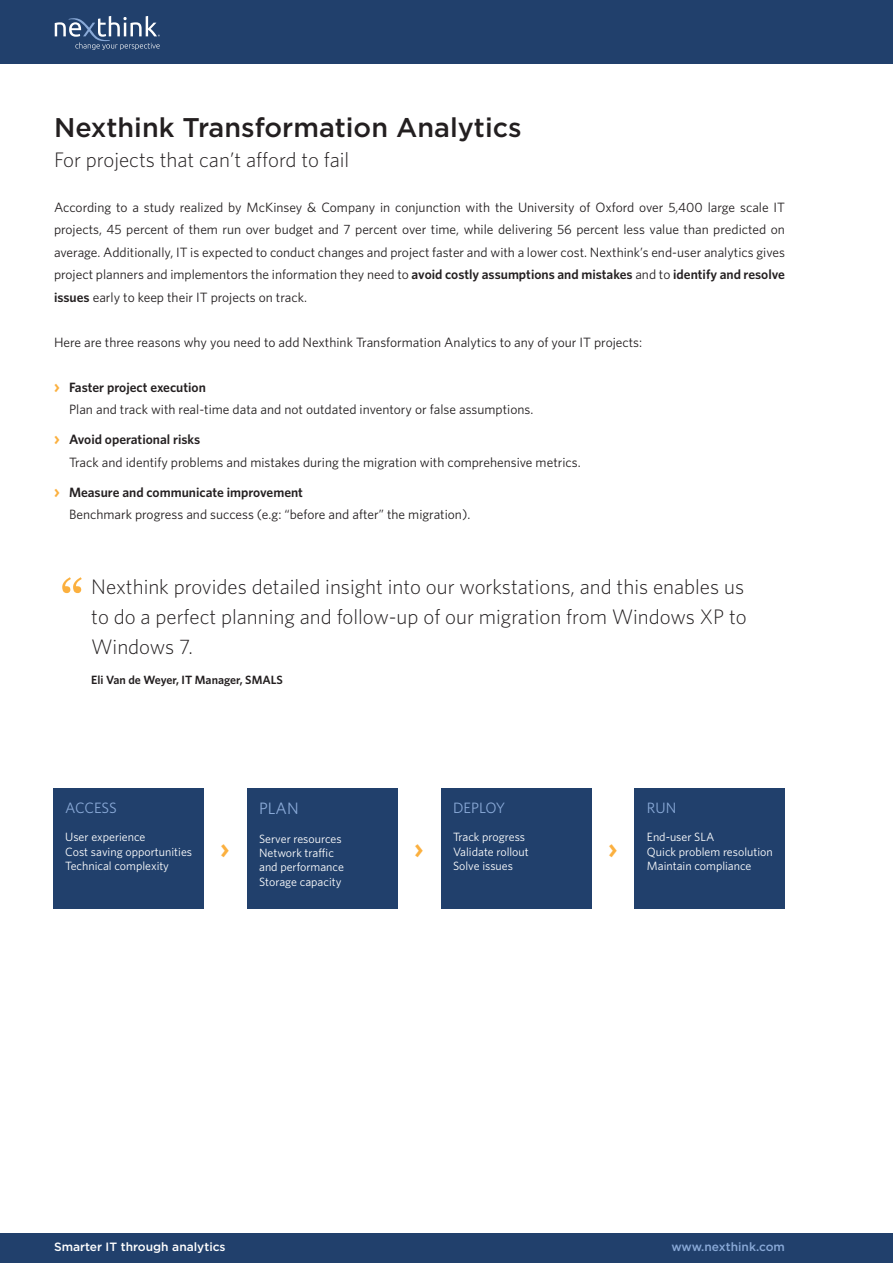
<style>
.page{position:relative;width:893px;height:1263px;background:#fff}
.page>*{position:absolute;margin:0;border:0;box-sizing:border-box;transform-origin:0 0}
.t1{font:60px "Georgia";color:#fbb03f}
.t2{font:500 27px "Gotham HTF";color:#231f20}
.t3{font:300 21px/30px "Whitney HTF";color:#231f20;text-align:justify}
.t4{font:900 21px "Meta Cond";color:#fbb03f}
.t5{font:16.5px "Whitney HTF";color:#89a9d7}
.t6{font:15px "Whitney HTF";color:#89a9d7}
.t7{font:13.5px/22.5px "Whitney HTF";color:#231f20}
.t8{font:12px "Whitney HTF";color:#fff}
.t9{font:600 12px "Whitney HTF";color:#231f20}
.t10{font:500 12px "Gotham HTF";color:#fff}
.t11{font:500 12px "Gotham HTF";color:#89a9d7}
.s1{font-weight:600}
.s2{font-family:"Meta Cond";font-weight:900;color:#fbb03f}
</style>
<div class="page">
<div style="left:0;top:1233px;width:893px;height:30px;background:#21406c"></div>
<div style="left:0;top:0;width:893px;height:63px;background:#21406c"></div>
<svg style="left:55px;top:16px;width:105px;height:34px"></svg>
<div style="left:53px;top:789px;width:150px;height:120px;background:#21406c"></div>
<div style="left:247px;top:789px;width:150px;height:120px;background:#21406c"></div>
<div style="left:441px;top:789px;width:150px;height:120px;background:#21406c"></div>
<div style="left:635px;top:789px;width:150px;height:120px;background:#21406c"></div>
<p class="t2" style="left:54px;top:112px;width:469px">Nexthink Transformation Analytics</p>
<p class="t3" style="left:54px;top:144px;width:297px">For projects that can’t afford to fail</p>
<p class="t7" style="left:54px;top:195px;width:732px;text-align:justify">According to a study realized by McKinsey &amp; Company in conjunction with the University of Oxford over 5,400 large scale IT projects, 45 percent of them run over budget and 7 percent over time, while delivering 56 percent less value than predicted on average. Additionally, IT is expected to conduct changes and project faster and with a lower cost. Nexthink’s end-user analytics gives project planners and implementors the information they need to <span class="s1">avoid costly assumptions and mistakes</span> and to <span class="s1">identify and resolve issues</span> early to keep their IT projects on track.</p>
<p class="t7" style="left:54px;top:330px;width:590px">Here are three reasons why you need to add Nexthink Transformation Analytics to any of your IT projects:</p>
<p class="t7" style="left:69px;top:375px;width:466px;text-indent:-15px"><span class="s2">&gt;</span> <span class="s1">Faster project execution<br></span>Plan and track with real-time data and not outdated inventory or false assumptions.</p>
<p class="t7" style="left:69px;top:428px;width:513px;text-indent:-15px"><span class="s2">&gt;</span> <span class="s1">Avoid operational risks<br></span>Track and identify problems and mistakes during the migration with comprehensive metrics.</p>
<p class="t7" style="left:69px;top:480px;width:403px;text-indent:-15px"><span class="s2">&gt;</span> <span class="s1">Measure and communicate improvement<br></span>Benchmark progress and success (e.g: “before and after” the migration).</p>
<p class="t1" style="left:60px;top:557px;width:26px">“</p>
<p class="t3" style="left:91px;top:571px;width:657px">Nexthink provides detailed insight into our workstations, and this enables us to do a perfect planning and follow-up of our migration from Windows XP to Windows 7.</p>
<p class="t9" style="left:91px;top:673px;width:193px">Eli Van de Weyer, IT Manager, SMALS</p>
<p class="t6" style="left:65px;top:798px;width:53px">ACCESS</p>
<p class="t8" style="left:65px;top:830px;width:82px">User experience</p>
<p class="t8" style="left:65px;top:844px;width:128px">Cost saving opportunities</p>
<p class="t8" style="left:65px;top:859px;width:105px">Technical complexity</p>
<p class="t6" style="left:453px;top:798px;width:54px">DEPLOY</p>
<p class="t8" style="left:453px;top:830px;width:74px">Track progress</p>
<p class="t8" style="left:453px;top:844px;width:77px">Validate rollout</p>
<p class="t8" style="left:453px;top:859px;width:61px">Solve issues</p>
<p class="t5" style="left:259px;top:798px;width:41px">PLAN</p>
<p class="t8" style="left:259px;top:831px;width:84px">Server resources</p>
<p class="t8" style="left:259px;top:846px;width:76px">Network traffic</p>
<p class="t8" style="left:259px;top:860px;width:86px">and performance</p>
<p class="t8" style="left:259px;top:874px;width:84px">Storage capacity</p>
<p class="t4" style="left:221px;top:837px;width:11px">&gt;</p>
<p class="t4" style="left:414px;top:837px;width:11px">&gt;</p>
<p class="t4" style="left:608px;top:837px;width:11px">&gt;</p>
<p class="t6" style="left:647px;top:798px;width:31px">RUN</p>
<p class="t8" style="left:647px;top:830px;width:69px">End-user SLA</p>
<p class="t8" style="left:647px;top:844px;width:127px">Quick problem resolution</p>
<p class="t8" style="left:647px;top:859px;width:106px">Maintain compliance</p>
<p class="t10" style="left:54px;top:1240px;width:173px">Smarter IT through analytics</p>
<p class="t11" style="left:671px;top:1240px;width:115px">www.nexthink.com</p>
</div>
